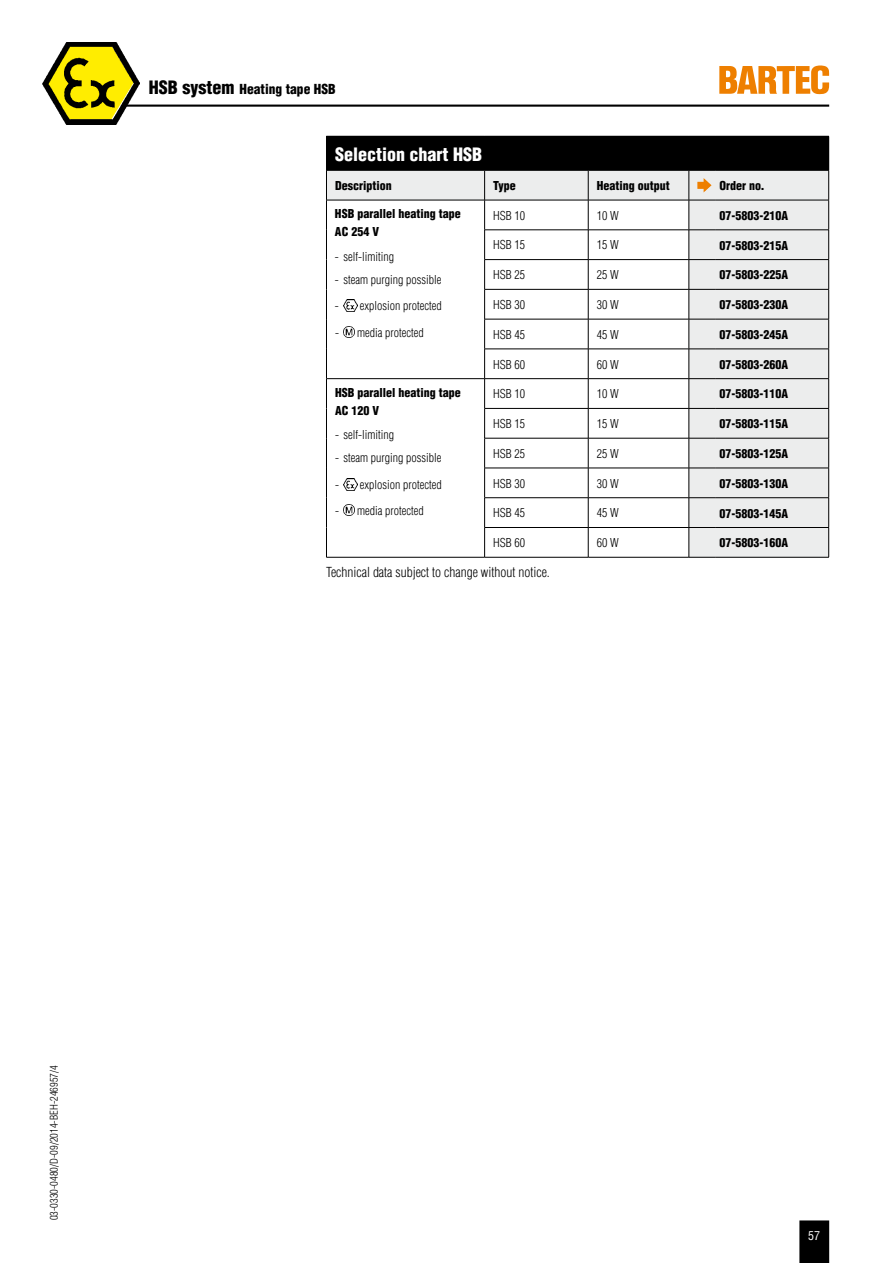
<style>
.page{position:relative;width:893px;height:1263px;background:#fff}
.page>*{position:absolute;margin:0;border:0;box-sizing:border-box;transform-origin:0 0}
.t1{font:900 condensed 18px "Helvetica";color:#fff}
.t2{font:300 condensed 13.5px "Helvetica";color:#000}
.t3{font:900 condensed 13.5px "Helvetica";color:#000}
.t4{font:900 condensed 12px/18px "Helvetica";color:#000}
.t5{font:300 condensed 12px "Helvetica";color:#000}
.t6{font:condensed 12px "Helvetica";color:#fff}
.t7{font:300 condensed 10.5px "Helvetica";color:#000}
.s1{font-size:18px}
</style>
<div class="page">
<svg style="left:799px;top:1220px;width:30px;height:43px"></svg>
<hr style="left:123px;top:105px;width:706px;height:2px;background:#000">
<img style="left:43px;top:42px;width:96px;height:82px">
<div style="left:326px;top:136px;width:503px;height:34px;background:#000"></div>
<div style="left:327px;top:171px;width:501px;height:386px;background:#eceded"></div>
<svg style="left:327px;top:201px;width:362px;height:356px"></svg>
<hr style="left:326px;top:170px;width:159px;height:1px;background:#000">
<hr style="left:326px;top:170px;width:1px;height:30px;background:#000">
<hr style="left:485px;top:170px;width:103px;height:1px;background:#000">
<hr style="left:484px;top:170px;width:1px;height:30px;background:#000">
<hr style="left:588px;top:170px;width:101px;height:1px;background:#000">
<hr style="left:588px;top:170px;width:1px;height:30px;background:#000">
<hr style="left:326px;top:200px;width:159px;height:1px;background:#000">
<hr style="left:326px;top:200px;width:1px;height:30px;background:#000">
<hr style="left:485px;top:200px;width:103px;height:1px;background:#000">
<hr style="left:484px;top:200px;width:1px;height:30px;background:#000">
<hr style="left:588px;top:200px;width:101px;height:1px;background:#000">
<hr style="left:588px;top:200px;width:1px;height:30px;background:#000">
<hr style="left:326px;top:230px;width:1px;height:30px;background:#000">
<svg style="left:326px;top:260px;width:1px;height:29px"></svg>
<hr style="left:326px;top:289px;width:1px;height:30px;background:#000">
<hr style="left:326px;top:319px;width:1px;height:30px;background:#000">
<hr style="left:485px;top:378px;width:103px;height:1px;background:#000">
<hr style="left:588px;top:378px;width:101px;height:1px;background:#000">
<hr style="left:484px;top:230px;width:104px;height:1px;background:#000">
<hr style="left:588px;top:230px;width:101px;height:1px;background:#000">
<hr style="left:484px;top:259px;width:104px;height:1px;background:#000">
<hr style="left:588px;top:259px;width:101px;height:1px;background:#000">
<hr style="left:484px;top:289px;width:104px;height:1px;background:#000">
<svg style="left:484px;top:230px;width:1px;height:89px"></svg>
<hr style="left:588px;top:289px;width:101px;height:1px;background:#000">
<svg style="left:588px;top:230px;width:1px;height:89px"></svg>
<hr style="left:484px;top:319px;width:104px;height:1px;background:#000">
<hr style="left:484px;top:319px;width:1px;height:30px;background:#000">
<hr style="left:588px;top:319px;width:101px;height:1px;background:#000">
<hr style="left:588px;top:319px;width:1px;height:30px;background:#000">
<hr style="left:484px;top:349px;width:104px;height:1px;background:#000">
<hr style="left:588px;top:349px;width:101px;height:1px;background:#000">
<hr style="left:484px;top:408px;width:104px;height:1px;background:#000">
<hr style="left:588px;top:408px;width:101px;height:1px;background:#000">
<svg style="left:588px;top:349px;width:1px;height:89px"></svg>
<hr style="left:484px;top:438px;width:104px;height:1px;background:#000">
<hr style="left:588px;top:438px;width:101px;height:1px;background:#000">
<hr style="left:588px;top:438px;width:1px;height:30px;background:#000">
<hr style="left:484px;top:468px;width:104px;height:1px;background:#000">
<hr style="left:588px;top:468px;width:101px;height:1px;background:#000">
<hr style="left:484px;top:497px;width:104px;height:1px;background:#000">
<hr style="left:588px;top:497px;width:101px;height:1px;background:#000">
<hr style="left:484px;top:527px;width:104px;height:1px;background:#000">
<hr style="left:588px;top:527px;width:101px;height:1px;background:#000">
<svg style="left:588px;top:468px;width:1px;height:89px"></svg>
<hr style="left:485px;top:557px;width:103px;height:1px;background:#000">
<hr style="left:588px;top:557px;width:101px;height:1px;background:#000">
<hr style="left:689px;top:170px;width:1px;height:30px;background:#000">
<hr style="left:715px;top:170px;width:114px;height:1px;background:#000">
<hr style="left:828px;top:170px;width:1px;height:30px;background:#000">
<svg style="left:690px;top:200px;width:25px;height:1px"></svg>
<hr style="left:689px;top:200px;width:1px;height:30px;background:#000">
<hr style="left:715px;top:200px;width:114px;height:1px;background:#000">
<hr style="left:828px;top:200px;width:1px;height:30px;background:#000">
<hr style="left:715px;top:230px;width:114px;height:1px;background:#000">
<hr style="left:715px;top:259px;width:114px;height:1px;background:#000">
<hr style="left:715px;top:289px;width:114px;height:1px;background:#000">
<svg style="left:828px;top:230px;width:1px;height:89px"></svg>
<svg style="left:689px;top:230px;width:26px;height:90px;background:#dfe0e0"></svg>
<hr style="left:689px;top:319px;width:1px;height:30px;background:#000">
<hr style="left:715px;top:319px;width:114px;height:1px;background:#000">
<hr style="left:828px;top:319px;width:1px;height:30px;background:#000">
<hr style="left:715px;top:349px;width:114px;height:1px;background:#000">
<hr style="left:715px;top:378px;width:114px;height:1px;background:#000">
<hr style="left:715px;top:408px;width:114px;height:1px;background:#000">
<svg style="left:828px;top:349px;width:1px;height:89px"></svg>
<svg style="left:689px;top:349px;width:26px;height:90px;background:#dfe0e0"></svg>
<hr style="left:689px;top:438px;width:1px;height:30px;background:#000">
<hr style="left:715px;top:438px;width:114px;height:1px;background:#000">
<hr style="left:828px;top:438px;width:1px;height:30px;background:#000">
<hr style="left:715px;top:468px;width:114px;height:1px;background:#000">
<hr style="left:715px;top:497px;width:114px;height:1px;background:#000">
<hr style="left:715px;top:527px;width:114px;height:1px;background:#000">
<svg style="left:828px;top:468px;width:1px;height:89px"></svg>
<svg style="left:689px;top:468px;width:26px;height:90px;background:#dfe0e0"></svg>
<hr style="left:715px;top:557px;width:114px;height:1px;background:#000">
<hr style="left:326px;top:378px;width:159px;height:1px;background:#000">
<svg style="left:326px;top:349px;width:1px;height:59px"></svg>
<hr style="left:326px;top:408px;width:1px;height:30px;background:#000">
<svg style="left:484px;top:349px;width:1px;height:89px"></svg>
<hr style="left:326px;top:438px;width:1px;height:30px;background:#000">
<hr style="left:484px;top:438px;width:1px;height:30px;background:#000">
<hr style="left:326px;top:468px;width:1px;height:30px;background:#000">
<svg style="left:326px;top:498px;width:1px;height:29px"></svg>
<hr style="left:326px;top:527px;width:1px;height:30px;background:#000">
<svg style="left:484px;top:468px;width:1px;height:89px"></svg>
<hr style="left:326px;top:557px;width:159px;height:1px;background:#000">
<svg style="left:689px;top:170px;width:26px;height:24px"></svg>
<img style="left:343px;top:300px;width:14px;height:12px">
<svg style="left:343px;top:326px;width:12px;height:11px"></svg>
<img style="left:343px;top:478px;width:14px;height:12px">
<svg style="left:343px;top:505px;width:12px;height:11px"></svg>
<svg style="left:719px;top:65px;width:110px;height:29px"></svg>
<p class="t3" style="left:149px;top:80px;width:188px"><span class="s1">HSB system</span> Heating tape HSB</p>
<h1 class="t1" style="left:335px;top:143px;width:149px">Selection chart HSB</h1>
<p class="t4" style="left:335px;top:176px;width:58px">Description</p>
<p class="t4" style="left:493px;top:176px;width:24px">Type</p>
<p class="t4" style="left:597px;top:176px;width:74px">Heating output</p>
<p class="t4" style="left:719px;top:176px;width:46px">Order no.</p>
<p class="t4" style="left:335px;top:205px;width:127px">HSB parallel heating tape<br>AC 254 V</p>
<p class="t5" style="left:335px;top:249px;width:61px">- self-limiting</p>
<p class="t5" style="left:335px;top:272px;width:108px">- steam purging possible</p>
<p class="t5" style="left:335px;top:299px;width:108px">- explosion protected</p>
<p class="t5" style="left:335px;top:325px;width:90px">- media protected</p>
<p class="t5" style="left:493px;top:208px;width:33px">HSB 10</p>
<p class="t5" style="left:597px;top:208px;width:23px">10 W</p>
<p class="t4" style="left:719px;top:206px;width:70px">07-5803-210A</p>
<p class="t5" style="left:493px;top:238px;width:33px">HSB 15</p>
<p class="t5" style="left:597px;top:238px;width:23px">15 W</p>
<p class="t4" style="left:719px;top:236px;width:70px">07-5803-215A</p>
<p class="t5" style="left:493px;top:268px;width:33px">HSB 25</p>
<p class="t5" style="left:597px;top:268px;width:23px">25 W</p>
<p class="t4" style="left:719px;top:266px;width:70px">07-5803-225A</p>
<p class="t5" style="left:493px;top:298px;width:33px">HSB 30</p>
<p class="t5" style="left:597px;top:298px;width:23px">30 W</p>
<p class="t4" style="left:719px;top:296px;width:70px">07-5803-230A</p>
<p class="t5" style="left:493px;top:327px;width:33px">HSB 45</p>
<p class="t5" style="left:597px;top:327px;width:23px">45 W</p>
<p class="t4" style="left:719px;top:325px;width:70px">07-5803-245A</p>
<p class="t5" style="left:493px;top:357px;width:33px">HSB 60</p>
<p class="t5" style="left:597px;top:357px;width:23px">60 W</p>
<p class="t4" style="left:719px;top:355px;width:70px">07-5803-260A</p>
<p class="t4" style="left:335px;top:383px;width:127px">HSB parallel heating tape<br>AC 120 V</p>
<p class="t5" style="left:335px;top:428px;width:61px">- self-limiting</p>
<p class="t5" style="left:335px;top:451px;width:108px">- steam purging possible</p>
<p class="t5" style="left:335px;top:477px;width:108px">- explosion protected</p>
<p class="t5" style="left:335px;top:504px;width:90px">- media protected</p>
<p class="t5" style="left:493px;top:387px;width:33px">HSB 10</p>
<p class="t5" style="left:597px;top:387px;width:23px">10 W</p>
<p class="t4" style="left:719px;top:385px;width:70px">07-5803-110A</p>
<p class="t5" style="left:493px;top:417px;width:33px">HSB 15</p>
<p class="t5" style="left:597px;top:417px;width:23px">15 W</p>
<p class="t4" style="left:719px;top:415px;width:70px">07-5803-115A</p>
<p class="t5" style="left:493px;top:446px;width:33px">HSB 25</p>
<p class="t5" style="left:597px;top:446px;width:23px">25 W</p>
<p class="t4" style="left:719px;top:444px;width:70px">07-5803-125A</p>
<p class="t5" style="left:493px;top:476px;width:33px">HSB 30</p>
<p class="t5" style="left:597px;top:476px;width:23px">30 W</p>
<p class="t4" style="left:719px;top:474px;width:70px">07-5803-130A</p>
<p class="t5" style="left:493px;top:506px;width:33px">HSB 45</p>
<p class="t5" style="left:597px;top:506px;width:23px">45 W</p>
<p class="t4" style="left:719px;top:504px;width:70px">07-5803-145A</p>
<p class="t5" style="left:493px;top:536px;width:33px">HSB 60</p>
<p class="t5" style="left:597px;top:536px;width:23px">60 W</p>
<p class="t4" style="left:719px;top:534px;width:70px">07-5803-160A</p>
<p class="t2" style="left:326px;top:564px;width:225px">Technical data subject to change without notice.</p>
<p class="t7" style="left:48px;top:1220px;width:157px;rotate:-90deg">03-0330-0480/D-09/2014-BEH-246957/4</p>
<p class="t6" style="left:808px;top:1228px;width:13px">57</p>
</div>
